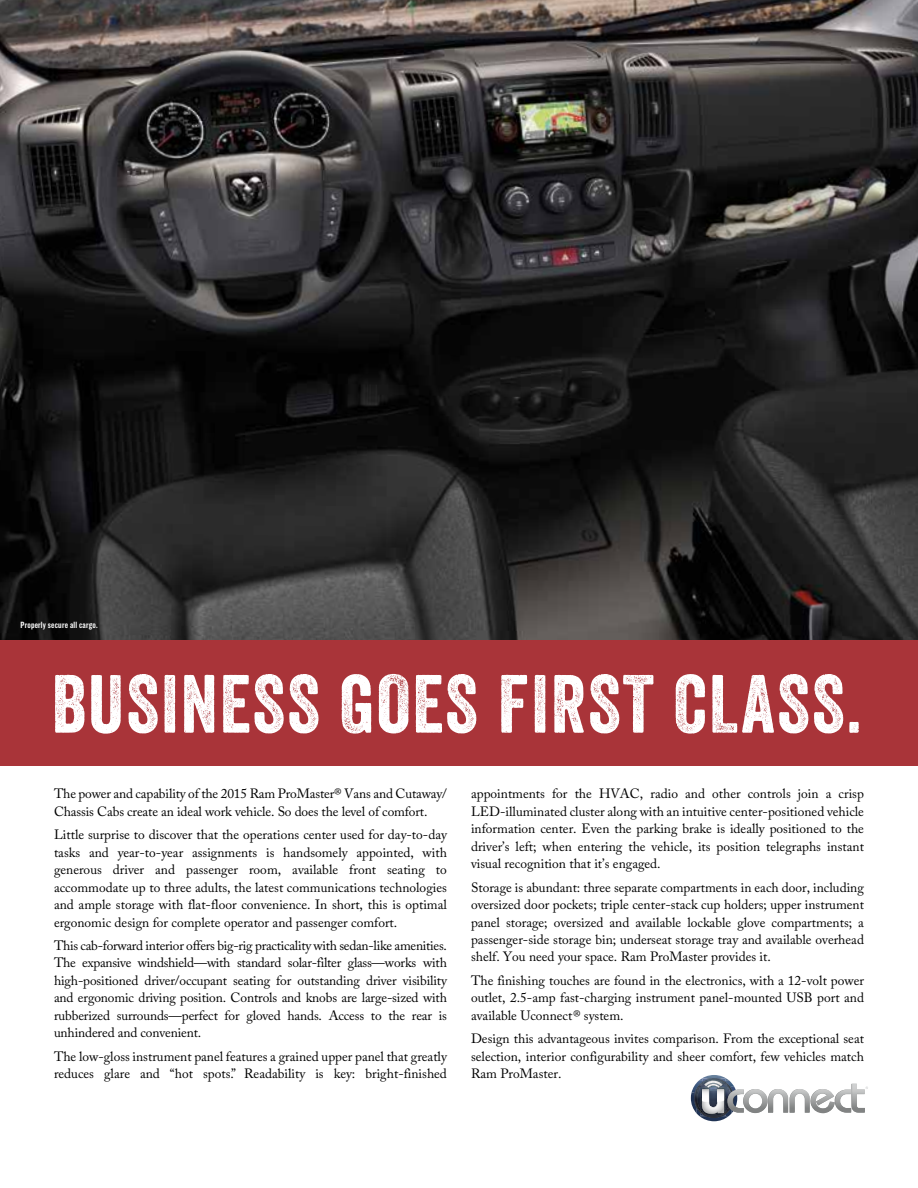
<style>
.page{position:relative;width:918px;height:1188px;background:#fff}
.page>*{position:absolute;margin:0;border:0;box-sizing:border-box;transform-origin:0 0}
.t1{font:79.65px "Veneer";letter-spacing:.025em;color:#fff}
.t2{font:13.35px/17.4px "Adobe Caslon Pro";color:#000;text-align:justify}
.t3{font:9.45px "Knockout HTF49 Liteweight";letter-spacing:.02em;color:#fff}
</style>
<div class="page">
<img style="left:0;top:0;width:918px;height:640px">
<div style="left:0;top:640px;width:918px;height:126px;background:#a93439"></div>
<img style="left:702px;top:1118px;width:24px;height:3px">
<img style="left:701px;top:1075px;width:26px;height:4px">
<img style="left:691px;top:1093px;width:1px;height:12px">
<img style="left:702px;top:1078px;width:23px;height:1px">
<svg style="left:692px;top:1079px;width:176px;height:39px"></svg>
<p class="t3" style="left:21px;top:620px;width:79px">Properly secure all cargo.</p>
<h1 class="t1" style="left:52px;top:655px;width:811px">BUSINESS GOES FIRST CLASS.</h1>
<p class="t2" style="left:54px;top:785px;width:394px">The power and capability of the 2015 Ram ProMaster® Vans and Cutaway/<br>Chassis Cabs create an ideal work vehicle. So does the level of comfort.</p>
<p class="t2" style="left:54px;top:826px;width:394px">Little surprise to discover that the operations center used for day-to-day tasks and year-to-year assignments is handsomely appointed, with generous driver and passenger room, available front seating to accommodate up to three adults, the latest communications technologies and ample storage with flat-floor convenience. In short, this is optimal ergonomic design for complete operator and passenger comfort.</p>
<p class="t2" style="left:54px;top:937px;width:394px">This cab-forward interior offers big-rig practicality with sedan-like amenities.<br>The expansive windshield—with standard solar-filter glass—works with high-positioned driver/occupant seating for outstanding driver visibility and ergonomic driving position. Controls and knobs are large-sized with rubberized surrounds—perfect for gloved hands. Access to the rear is unhindered and convenient.</p>
<p class="t2" style="left:54px;top:1047px;width:394px">The low-gloss instrument panel features a grained upper panel that greatly reduces glare and “hot spots.” Readability is key: bright-finished</p>
<p class="t2" style="left:471px;top:785px;width:394px">appointments for the HVAC, radio and other controls join a crisp LED-illuminated cluster along with an intuitive center-positioned vehicle information center. Even the parking brake is ideally positioned to the driver’s left; when entering the vehicle, its position telegraphs instant visual recognition that it’s engaged.</p>
<p class="t2" style="left:471px;top:878px;width:394px">Storage is abundant: three separate compartments in each door, including oversized door pockets; triple center-stack cup holders; upper instrument panel storage; oversized and available lockable glove compartments; a passenger-side storage bin; underseat storage tray and available overhead shelf. You need your space. Ram ProMaster provides it.</p>
<p class="t2" style="left:471px;top:972px;width:394px">The finishing touches are found in the electronics, with a 12-volt power outlet, 2.5-amp fast-charging instrument panel-mounted USB port and available Uconnect® system.</p>
<p class="t2" style="left:471px;top:1030px;width:394px">Design this advantageous invites comparison. From the exceptional seat selection, interior configurability and sheer comfort, few vehicles match Ram ProMaster.</p>
</div>
